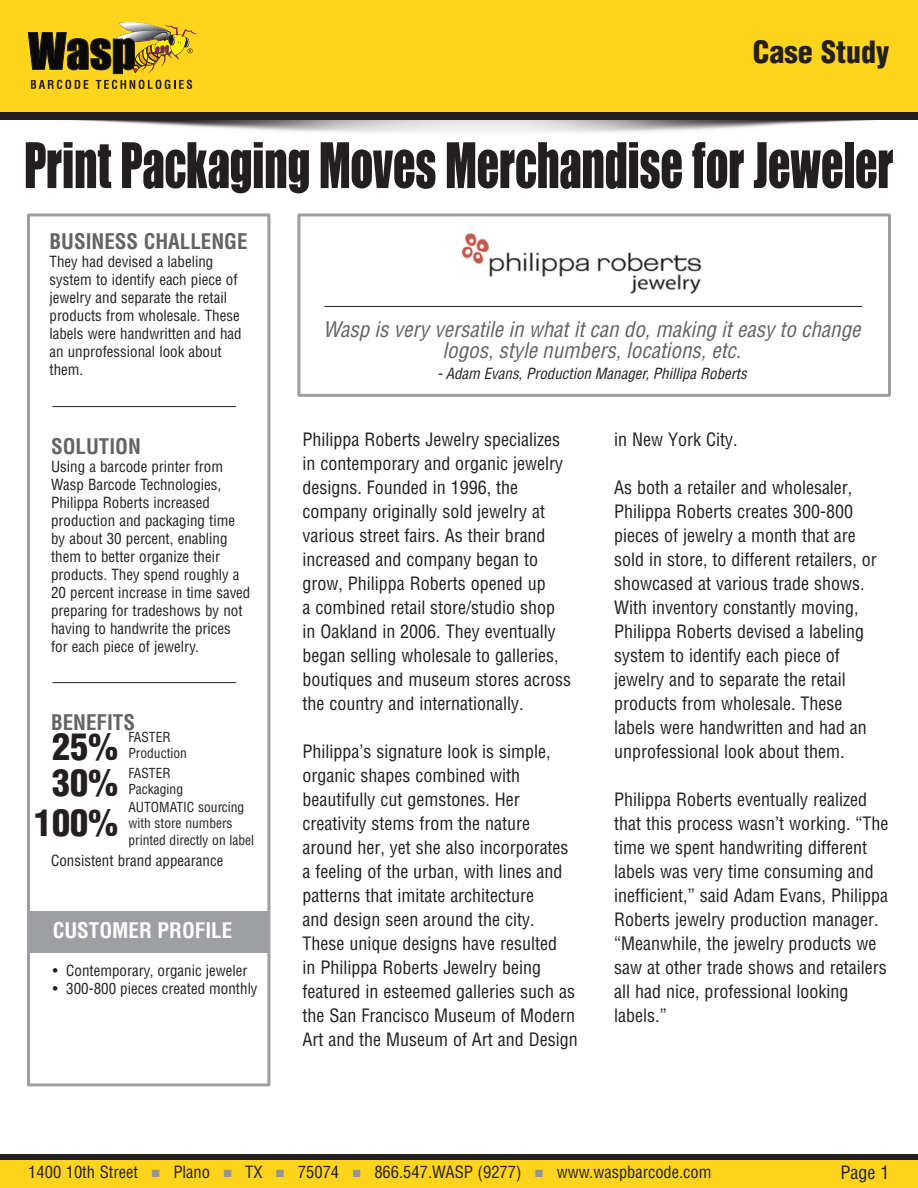
<style>
.page{position:relative;width:918px;height:1188px;background:#fff}
.page>*{position:absolute;margin:0;border:0;box-sizing:border-box;transform-origin:0 0}
.t1{font:69px "Impact Bld Cnd";color:#231f20;scale:.9 1}
.WaspSlick_Features{font:900 condensed 36px "Helvetica LT Std";color:#231f20}
.t2{font:900 condensed 30px "Helvetica LT Std";color:#231f20}
.t3{font:italic condensed 21px/21px "Helvetica LT Std";color:#636366;text-align:center}
.WaspSlick_Features-2{font:700 condensed 21px "Helvetica LT Std";color:#636366}
.WaspSlick_Features-3{font:700 condensed 21px "Helvetica LT Std";color:#fff}
.WaspSlick_Features-4{font:condensed 18px/24px "Helvetica LT Std";color:#231f20}
.t4{font:condensed 16.5px "Helvetica LT Std";color:#231f20}
.WaspSlick_Features-5{font:condensed 15px/18px "Helvetica LT Std";color:#231f20}
.t5{font:italic condensed 15px "Helvetica LT Std";color:#231f20}
.WaspSlick_Features-6{font:condensed 13.5px/16.2px "Helvetica LT Std";color:#231f20}
.s1{color:#939598}
</style>
<div class="page">
<img style="left:68px;top:120px;width:809px;height:13px">
<div style="left:0;top:0;width:918px;height:114px;background:#fed41d"></div>
<div style="left:0;top:112px;width:918px;height:8px;background:#231f20"></div>
<div style="left:0;top:1154px;width:918px;height:30px;background:#231f20"></div>
<div style="left:0;top:1160px;width:918px;height:28px;background:#fed41d"></div>
<hr style="left:53px;top:406px;width:183px;height:1px;background:#231f20">
<hr style="left:53px;top:682px;width:183px;height:1px;background:#231f20">
<hr style="left:324px;top:306px;width:538px;height:1px;background:#231f20">
<div style="left:27px;top:213px;width:243px;height:873px;border:3px solid #9d9fa2"></div>
<div style="left:297px;top:213px;width:594px;height:184px;border:3px solid #9d9fa2"></div>
<div style="left:30px;top:912px;width:237px;height:41px;background:#9d9fa2"></div>
<img style="left:461px;top:233px;width:241px;height:62px">
<svg style="left:28px;top:22px;width:169px;height:52px"></svg>
<svg style="left:31px;top:80px;width:57px;height:9px"></svg>
<svg style="left:96px;top:80px;width:96px;height:9px"></svg>
<h3 class="t2" style="left:753px;top:33px;width:138px">Case Study</h3>
<p class="t1" style="left:24px;top:119px;width:967px">Print Packaging Moves Merchandise for Jeweler</p>
<p class="WaspSlick_Features-2" style="left:50px;top:229px;width:200px">BUSINESS CHALLENGE</p>
<p class="WaspSlick_Features-5" style="left:50px;top:253px;width:194px">They had devised a labeling system to identify each piece of jewelry and separate the retail products from wholesale. These labels were handwritten and had an unprofessional look about them.</p>
<p class="WaspSlick_Features-2" style="left:51px;top:433px;width:91px">SOLUTION</p>
<p class="WaspSlick_Features-5" style="left:51px;top:457px;width:201px">Using a barcode printer from<br>Wasp Barcode Technologies,<br>Philippa Roberts increased production and packaging time by about 30 percent, enabling them to better organize their products. They spend roughly a<br>20 percent increase in time saved preparing for tradeshows by not having to handwrite the prices for each piece of jewelry.</p>
<p class="WaspSlick_Features-2" style="left:51px;top:709px;width:86px">BENEFITS</p>
<p class="WaspSlick_Features-6" style="left:128px;top:729px;width:60px">FASTER<br>Production</p>
<p class="WaspSlick_Features-6" style="left:128px;top:765px;width:56px">FASTER<br>Packaging</p>
<p class="WaspSlick_Features-6" style="left:128px;top:799px;width:127px">AUTOMATIC sourcing with store numbers printed directly on label</p>
<p class="WaspSlick_Features" style="left:52px;top:724px;width:67px">25%</p>
<p class="WaspSlick_Features" style="left:52px;top:760px;width:67px">30%</p>
<p class="WaspSlick_Features" style="left:34px;top:800px;width:85px">100%</p>
<p class="WaspSlick_Features-5" style="left:51px;top:852px;width:174px">Consistent brand appearance</p>
<p class="WaspSlick_Features-3" style="left:53px;top:917px;width:181px">CUSTOMER PROFILE</p>
<p class="WaspSlick_Features-5" style="left:53px;top:962px;width:196px">• Contemporary, organic jeweler</p>
<p class="WaspSlick_Features-5" style="left:53px;top:980px;width:206px">• 300-800 pieces created monthly</p>
<p class="t3" style="left:323px;top:319px;width:539px">Wasp is very versatile in what it can do, making it easy to change logos, style numbers, locations, etc.</p>
<p class="t5" style="left:437px;top:364px;width:311px">- Adam Evans, Production Manager, Phillipa Roberts</p>
<p class="WaspSlick_Features-4" style="left:303px;top:428px;width:270px">Philippa Roberts Jewelry specializes in contemporary and organic jewelry designs. Founded in 1996, the company originally sold jewelry at various street fairs. As their brand increased and company began to grow, Philippa Roberts opened up<br>a combined retail store/studio shop in Oakland in 2006. They eventually began selling wholesale to galleries, boutiques and museum stores across the country and internationally.</p>
<p class="WaspSlick_Features-4" style="left:303px;top:740px;width:277px">Philippa’s signature look is simple, organic shapes combined with beautifully cut gemstones. Her creativity stems from the nature around her, yet she also incorporates a feeling of the urban, with lines and patterns that imitate architecture<br>and design seen around the city.<br>These unique designs have resulted<br>in Philippa Roberts Jewelry being featured in esteemed galleries such as the San Francisco Museum of Modern Art and the Museum of Art and Design</p>
<p class="WaspSlick_Features-4" style="left:614px;top:428px;width:125px">in New York City.</p>
<p class="WaspSlick_Features-4" style="left:614px;top:476px;width:264px">As both a retailer and wholesaler, Philippa Roberts creates 300-800 pieces of jewelry a month that are sold in store, to different retailers, or showcased at various trade shows.<br>With inventory constantly moving, Philippa Roberts devised a labeling system to identify each piece of jewelry and to separate the retail products from wholesale. These labels were handwritten and had an unprofessional look about them.</p>
<p class="WaspSlick_Features-4" style="left:614px;top:788px;width:276px">Philippa Roberts eventually realized that this process wasn’t working. “The time we spent handwriting different labels was very time consuming and inefficient,” said Adam Evans, Philippa Roberts jewelry production manager. “Meanwhile, the jewelry products we saw at other trade shows and retailers all had nice, professional looking labels.”</p>
<p class="t4" style="left:28px;top:1162px;width:685px">1400 10th Street <span class="s1">■</span> Plano <span class="s1">■</span> TX <span class="s1">■</span> 75074 <span class="s1">■</span> 866.547.WASP (9277) <span class="s1">■</span> www.waspbarcode.com</p>
<p class="WaspSlick_Features-4" style="left:841px;top:1161px;width:50px">Page 1</p>
</div>
